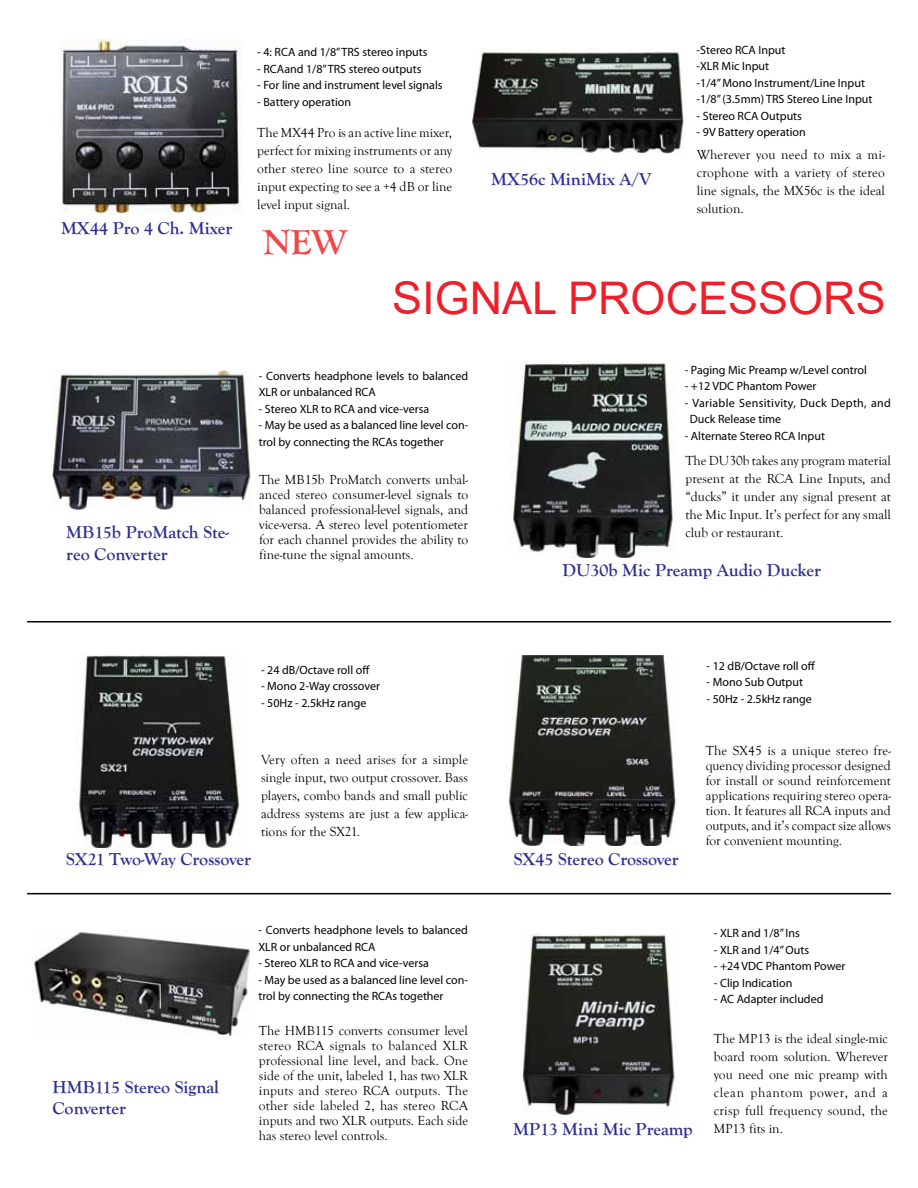
<style>
.page{position:relative;width:918px;height:1188px;background:#fff}
.page>*{position:absolute;margin:0;border:0;box-sizing:border-box;transform-origin:0 0}
.t1{font:45px "Arial";color:#ec202a}
.t2{font:700 36px "Goudy Old Style T";color:#ef4749}
.t3{font:700 18px/21.6px "Goudy Old Style T";color:#2e3092}
.t4{font:13.5px/18px "Goudy Old Style T";color:#000;text-align:justify}
.t5{font:12px/16.5px "Myriad Pro";color:#000}
.t6{font:12px/16.5px "Myriad Pro";letter-spacing:.025em;color:#000}
</style>
<div class="page">
<hr style="left:27px;top:621px;width:864px;height:1px;background:#000">
<img style="left:510px;top:362px;width:163px;height:196px">
<img style="left:77px;top:654px;width:163px;height:194px">
<img style="left:506px;top:656px;width:171px;height:190px">
<img style="left:51px;top:370px;width:200px;height:140px">
<img style="left:472px;top:48px;width:212px;height:106px">
<img style="left:60px;top:39px;width:181px;height:176px">
<img style="left:522px;top:934px;width:155px;height:182px">
<hr style="left:27px;top:893px;width:864px;height:1px;background:#000">
<img style="left:33px;top:932px;width:217px;height:103px">
<h3 class="t3" style="left:61px;top:217px;width:173px">MX44 Pro 4 Ch. Mixer</h3>
<h3 class="t3" style="left:66px;top:522px;width:164px">MB15b ProMatch Ste&shy;reo Converter</h3>
<p class="t5" style="left:257px;top:44px;width:172px">- 4: RCA and 1/8” TRS stereo inputs</p>
<p class="t5" style="left:257px;top:60px;width:166px">- RCAand 1/8” TRS stereo outputs</p>
<p class="t5" style="left:257px;top:77px;width:187px">- For line and instrument level signals</p>
<p class="t5" style="left:257px;top:93px;width:95px">- Battery operation</p>
<p class="t4" style="left:257px;top:124px;width:197px">The MX44 Pro is an active line mixer, perfect for mixing instruments or any other stereo line source to a stereo input expecting to see a +4 dB or line level input signal.</p>
<h2 class="t2" style="left:263px;top:222px;width:86px">NEW</h2>
<h3 class="t3" style="left:491px;top:169px;width:162px">MX56c MiniMix A/V</h3>
<p class="t5" style="left:697px;top:41px;width:177px">-Stereo RCA Input<br>-XLR Mic Input<br>-1/4” Mono Instrument/Line Input -1/8” (3.5mm) TRS Stereo Line Input</p>
<p class="t5" style="left:697px;top:107px;width:107px">- Stereo RCA Outputs</p>
<p class="t5" style="left:697px;top:124px;width:111px">- 9V Battery operation</p>
<p class="t4" style="left:697px;top:146px;width:190px">Wherever you need to mix a mi&shy;crophone with a variety of stereo line signals, the MX56c is the ideal solution.</p>
<h1 class="t1" style="left:392px;top:267px;width:495px">SIGNAL PROCESSORS</h1>
<p class="t5" style="left:259px;top:367px;width:211px">- Converts headphone levels to balanced<br>XLR or unbalanced RCA</p>
<p class="t5" style="left:259px;top:400px;width:172px">- Stereo XLR to RCA and vice-versa</p>
<p class="t5" style="left:259px;top:417px;width:211px">- May be used as a balanced line level con&shy;trol by connecting the RCAs together</p>
<p class="t4" style="left:259px;top:473px;width:211px;line-height:15px">The MB15b ProMatch converts unbal&shy;anced stereo consumer-level signals to balanced professional-level signals, and vice-versa. A stereo level potentiometer for each channel provides the ability to fine-tune the signal amounts.</p>
<p class="t5" style="left:685px;top:361px;width:184px">- Paging Mic Preamp w/Level control</p>
<p class="t5" style="left:685px;top:378px;width:133px">- +12 VDC Phantom Power</p>
<p class="t6" style="left:690px;top:394px;width:203px;text-indent:-5px">- Variable Sensitivity, Duck Depth, and<br>Duck Release time</p>
<p class="t5" style="left:685px;top:427px;width:142px">- Alternate Stereo RCA Input</p>
<p class="t4" style="left:686px;top:452px;width:207px">The DU30b takes any program material present at the RCA Line Inputs, and “ducks” it under any signal present at the Mic Input. It’s perfect for any small club or restaurant.</p>
<h3 class="t3" style="left:562px;top:559px;width:260px">DU30b Mic Preamp Audio Ducker</h3>
<p class="t5" style="left:261px;top:661px;width:110px">- 24 dB/Octave roll off</p>
<p class="t5" style="left:261px;top:678px;width:121px">- Mono 2-Way crossover</p>
<p class="t5" style="left:261px;top:694px;width:107px">- 50Hz - 2.5kHz range</p>
<p class="t4" style="left:261px;top:751px;width:209px">Very often a need arises for a simple single input, two output crossover. Bass players, combo bands and small public address systems are just a few applica&shy;tions for the SX21.</p>
<p class="t5" style="left:706px;top:657px;width:110px">- 12 dB/Octave roll off</p>
<p class="t5" style="left:706px;top:674px;width:98px">- Mono Sub Output</p>
<p class="t5" style="left:706px;top:690px;width:107px">- 50Hz - 2.5kHz range</p>
<p class="t4" style="left:706px;top:744px;width:187px;line-height:15px">The SX45 is a unique stereo fre&shy;quency dividing processor designed for install or sound reinforcement applications requiring stereo opera&shy;tion. It features all RCA inputs and outputs, and it’s compact size allows for convenient mounting.</p>
<h3 class="t3" style="left:66px;top:849px;width:186px">SX21 Two-Way Crossover</h3>
<h3 class="t3" style="left:53px;top:1076px;width:168px">HMB115 Stereo Signal<br>Converter</h3>
<p class="t5" style="left:258px;top:922px;width:211px">- Converts headphone levels to balanced<br>XLR or unbalanced RCA</p>
<p class="t5" style="left:258px;top:955px;width:172px">- Stereo XLR to RCA and vice-versa</p>
<p class="t5" style="left:258px;top:971px;width:211px">- May be used as a balanced line level con&shy;trol by connecting the RCAs together</p>
<p class="t4" style="left:259px;top:1023px;width:211px;line-height:15px">The HMB115 converts consumer level stereo RCA signals to balanced XLR professional line level, and back. One side of the unit, labeled 1, has two XLR inputs and stereo RCA outputs. The other side labeled 2, has stereo RCA inputs and two XLR outputs. Each side has stereo level controls.</p>
<h3 class="t3" style="left:514px;top:849px;width:167px">SX45 Stereo Crossover</h3>
<h3 class="t3" style="left:513px;top:1118px;width:181px">MP13 Mini Mic Preamp</h3>
<p class="t5" style="left:714px;top:925px;width:88px">- XLR and 1/8” Ins</p>
<p class="t5" style="left:714px;top:941px;width:97px">- XLR and 1/4” Outs</p>
<p class="t5" style="left:714px;top:958px;width:133px">- +24 VDC Phantom Power</p>
<p class="t5" style="left:714px;top:974px;width:80px">- Clip Indication</p>
<p class="t5" style="left:714px;top:991px;width:111px">- AC Adapter included</p>
<p class="t4" style="left:714px;top:1030px;width:176px">The MP13 is the ideal single-mic board room solution. Wherever you need one mic preamp with clean phantom power, and a crisp full frequency sound, the MP13 fits in.</p>
</div>
